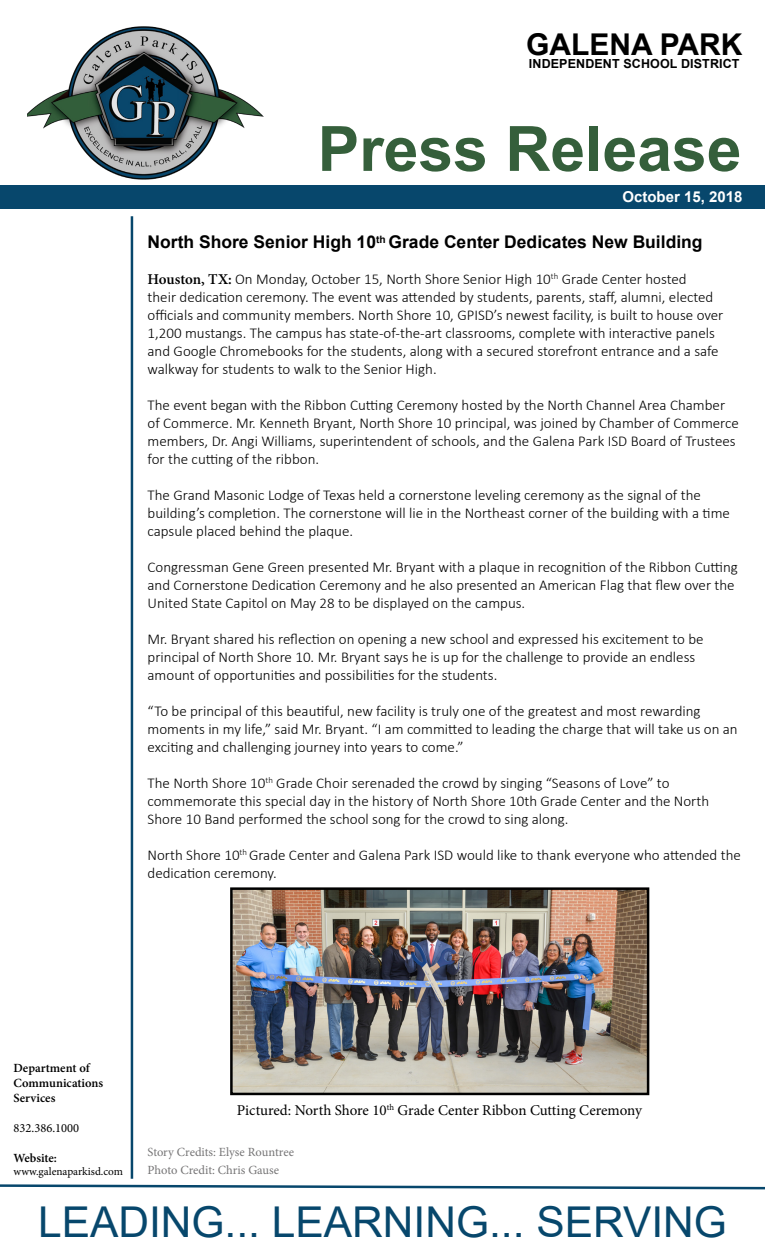
<style>
.page{position:relative;width:765px;height:1260px;background:#fff}
.page>*{position:absolute;margin:0;border:0;box-sizing:border-box;transform-origin:0 0}
.t1{font:700 62.5px "Arial";color:#355f3b}
.t2{font:42.5px "Arial";color:#07476c}
.t3{font:700 30px "Arial";color:#000}
.t4{font:700 17.5px "Arial";color:#000}
.t5{font:300 15px/18px "Calibri";color:#000}
.t6{font:15px "Minion Pro";letter-spacing:-.005em;color:#000}
.t7{font:700 15px "Arial";color:#fff}
.t8{font:12.5px/18px "Minion Pro";color:#767576}
.t9{font:600 12.5px/15px "Minion Pro";color:#000}
.t10{font:700 12.5px "Arial";letter-spacing:.01em;color:#000}
.t11{font:12.5px "Minion Pro";color:#000}
.t12{font:11.25px "Minion Pro";color:#000}
.s1{font-family:"Minion Pro";font-weight:600}
</style>
<div class="page">
<hr style="left:131px;top:216px;width:2px;height:963px;background:#07476c">
<div style="left:0;top:185px;width:765px;height:23px;background:#07476c"></div>
<img style="left:27px;top:26px;width:242px;height:183px">
<img style="left:233px;top:890px;width:413px;height:202px">
<div style="left:230px;top:887px;width:419px;height:208px;border:2px solid #000"></div>
<svg style="left:0;top:1184px;width:765px;height:6px"></svg>
<h1 class="t3" style="left:526px;top:23px;width:218px">GALENA PARK</h1>
<h5 class="t10" style="left:529px;top:55px;width:212px">INDEPENDENT SCHOOL DISTRICT</h5>
<h1 class="t1" style="left:318px;top:105px;width:425px">Press Release</h1>
<p class="t7" style="left:622px;top:186px;width:122px">October 15, 2018</p>
<h3 class="t4" style="left:148px;top:230px;width:557px">North Shore Senior High 10<sup>th</sup> Grade Center Dedicates New Building</h3>
<p class="t5" style="left:148px;top:270px;width:541px"><span class="s1">Houston, TX:</span> On Monday, October 15, North Shore Senior High 10<sup>th</sup> Grade Center hosted</p>
<p class="t5" style="left:148px;top:288px;width:577px">their dedication ceremony. The event was attended by students, parents, staff, alumni, elected officials and community members. North Shore 10, GPISD’s newest facility, is built to house over 1,200 mustangs. The campus has state-of-the-art classrooms, complete with interactive panels and Google Chromebooks for the students, along with a secured storefront entrance and a safe walkway for students to walk to the Senior High.</p>
<p class="t5" style="left:148px;top:396px;width:593px">The event began with the Ribbon Cutting Ceremony hosted by the North Channel Area Chamber of Commerce. Mr. Kenneth Bryant, North Shore 10 principal, was joined by Chamber of Commerce members, Dr. Angi Williams, superintendent of schools, and the Galena Park ISD Board of Trustees for the cutting of the ribbon.</p>
<p class="t5" style="left:148px;top:486px;width:584px">The Grand Masonic Lodge of Texas held a cornerstone leveling ceremony as the signal of the building’s completion. The cornerstone will lie in the Northeast corner of the building with a time capsule placed behind the plaque.</p>
<p class="t5" style="left:148px;top:558px;width:592px">Congressman Gene Green presented Mr. Bryant with a plaque in recognition of the Ribbon Cutting and Cornerstone Dedication Ceremony and he also presented an American Flag that flew over the<br>United State Capitol on May 28 to be displayed on the campus.</p>
<p class="t5" style="left:148px;top:630px;width:558px">Mr. Bryant shared his reflection on opening a new school and expressed his excitement to be principal of North Shore 10. Mr. Bryant says he is up for the challenge to provide an endless amount of opportunities and possibilities for the students.</p>
<p class="t5" style="left:148px;top:702px;width:592px">“To be principal of this beautiful, new facility is truly one of the greatest and most rewarding moments in my life,” said Mr. Bryant. “I am committed to leading the charge that will take us on an exciting and challenging journey into years to come.”</p>
<p class="t5" style="left:148px;top:774px;width:563px">The North Shore 10<sup>th</sup> Grade Choir serenaded the crowd by singing “Seasons of Love” to commemorate this special day in the history of North Shore 10th Grade Center and the North<br>Shore 10 Band performed the school song for the crowd to sing along.</p>
<p class="t5" style="left:148px;top:846px;width:595px">North Shore 10<sup>th</sup> Grade Center and Galena Park ISD would like to thank everyone who attended the dedication ceremony.</p>
<p class="t9" style="left:14px;top:1060px;width:91px">Department of<br>Communications<br>Services</p>
<p class="t11" style="left:14px;top:1119px;width:67px">832.386.1000</p>
<p class="t9" style="left:14px;top:1150px;width:45px">Website:</p>
<p class="t12" style="left:14px;top:1164px;width:111px">www.galenaparkisd.com</p>
<p class="t6" style="left:237px;top:1100px;width:406px">Pictured: North Shore 10<sup>th</sup> Grade Center Ribbon Cutting Ceremony</p>
<p class="t8" style="left:148px;top:1143px;width:148px">Story Credits: Elyse Rountree<br>Photo Credit: Chris Gause</p>
<p class="t2" style="left:38px;top:1193px;width:690px">LEADING... LEARNING... SERVING</p>
</div>
